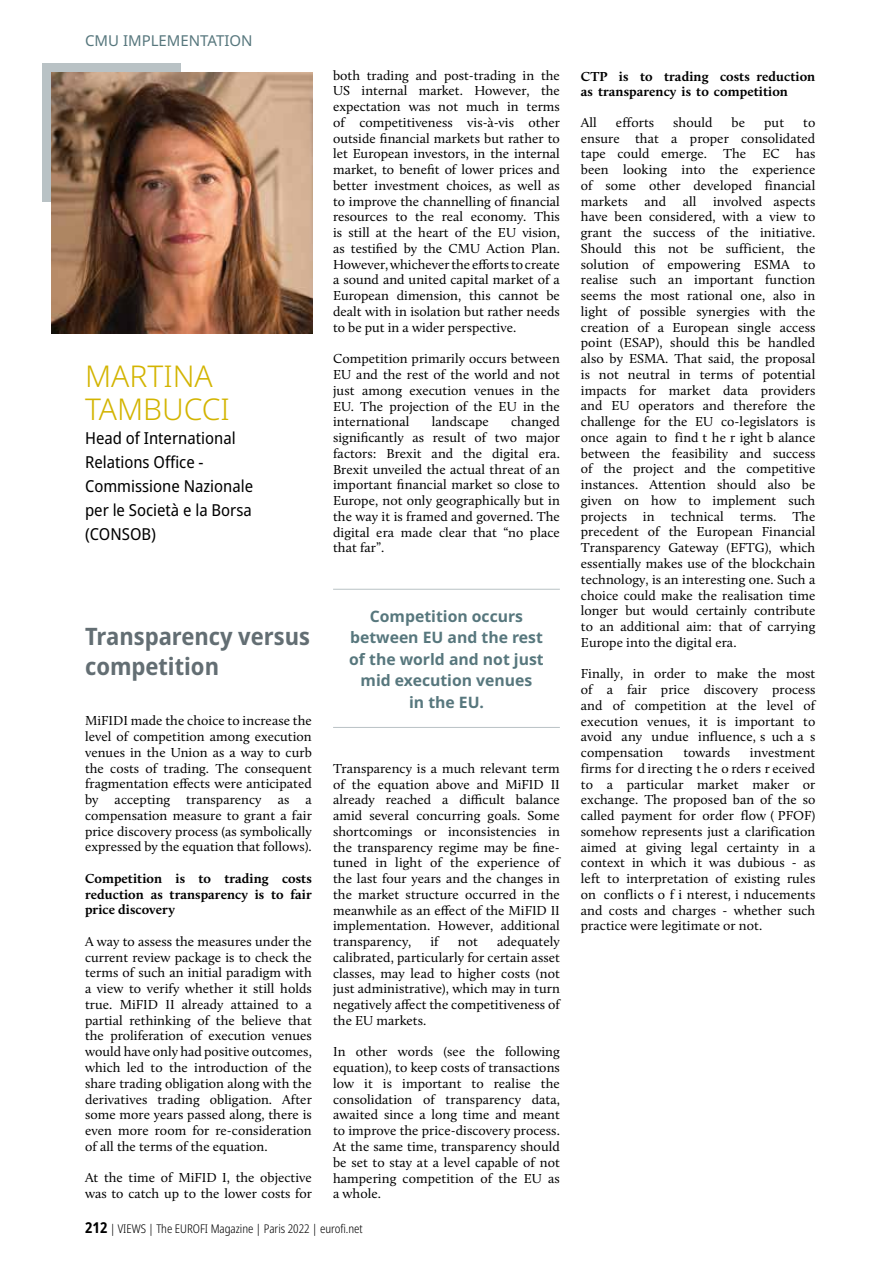
<style>
.page{position:relative;width:893px;height:1263px;background:#fff}
.page>*{position:absolute;margin:0;border:0;box-sizing:border-box;transform-origin:0 0}
.t1{font:300 30px/33px "Noto Sans";color:#d3b400}
.t2{font:700 semi-condensed 24px/30px "Noto Sans";color:#636e73}
.t3{font:semi-condensed 16.5px/24px "Noto Sans";color:#000}
.t4{font:700 15.75px/21.6px "Noto Sans";color:#57777d;text-align:center}
.t5{font:15px "Noto Sans";color:#57777d}
.t6{font:13.5px/15.8px "Calluna";letter-spacing:.005em;color:#000;text-align:justify}
.t7{font:700 13.5px/15.8px "Calluna";letter-spacing:.005em;color:#000;text-align:justify}
.t8{font:300 condensed 12px "Noto Sans";color:#000}
.s1{font-weight:700;font-size:15px}
</style>
<div class="page">
<div style="left:43px;top:64px;width:138px;height:138px;background:#b9c2c5"></div>
<img style="left:51px;top:72px;width:262px;height:262px">
<hr style="left:333px;top:589px;width:227px;height:1px;background:#b9c2c5">
<hr style="left:333px;top:727px;width:227px;height:1px;background:#b9c2c5">
<p class="t5" style="left:85px;top:30px;width:169px">CMU IMPLEMENTATION</p>
<h1 class="t1" style="left:85px;top:360px;width:146px">MARTINA<br>TAMBUCCI</h1>
<p class="t3" style="left:85px;top:427px;width:170px">Head of International<br>Relations Office -<br>Commissione Nazionale per le Società e la Borsa (CONSOB)</p>
<p class="t6" style="left:333px;top:67px;width:228px">both trading and post-trading in the US internal market. However, the expectation was not much in terms of competitiveness vis-à-vis other outside financial markets but rather to let European investors, in the internal market, to benefit of lower prices and better investment choices, as well as to improve the channelling of financial resources to the real economy. This is still at the heart of the EU vision, as testified by the CMU Action Plan.<br>However, whichever the efforts to create a sound and united capital market of a European dimension, this cannot be dealt with in isolation but rather needs to be put in a wider perspective.</p>
<p class="t6" style="left:333px;top:351px;width:228px">Competition primarily occurs between EU and the rest of the world and not just among execution venues in the EU. The projection of the EU in the international</p>
<p class="t6" style="left:333px;top:414px;width:228px;text-indent:178px">changed significantly as result of two major factors: Brexit and the digital era.<br>Brexit unveiled the actual threat of an important financial market so close to Europe, not only geographically but in the way it is framed and governed. The digital era made clear that “no place that far”.</p>
<p class="t6" style="left:432px;top:414px;width:59px">landscape</p>
<h2 class="t2" style="left:85px;top:622px;width:226px">Transparency versus competition</h2>
<p class="t6" style="left:85px;top:713px;width:228px">MiFIDI made the choice to increase the level of competition among execution venues in the Union as a way to curb the costs of trading. The consequent fragmentation effects were anticipated by accepting transparency as a compensation measure to grant a fair price discovery process (as symbolically expressed by the equation that follows).</p>
<p class="t7" style="left:85px;top:870px;width:228px">Competition is to trading costs reduction as transparency is to fair price discovery</p>
<p class="t6" style="left:85px;top:933px;width:228px">A way to assess the measures under the current review package is to check the terms of such an initial paradigm with a view to verify whether it still holds true. MiFID II already attained to a partial rethinking of the believe that the proliferation of execution venues would have only had positive outcomes, which led to the introduction of the share trading obligation along with the derivatives trading obligation. After some more years passed along, there is even more room for re-consideration of all the terms of the equation.</p>
<p class="t6" style="left:85px;top:1170px;width:228px">At the time of MiFID I, the objective was to catch up to the lower costs for</p>
<p class="t4" style="left:349px;top:605px;width:196px">Competition occurs between EU and the rest of the world and not just mid execution venues<br>in the EU.</p>
<p class="t6" style="left:333px;top:760px;width:228px">Transparency is a much relevant term of the equation above and MiFID II already reached a difficult balance amid several concurring goals. Some shortcomings or inconsistencies in the transparency regime may be fine&shy;tuned in light of the experience of the last four years and the changes in the market structure occurred in the meanwhile as an effect of the MiFID II implementation. However, additional transparency,</p>
<p class="t6" style="left:333px;top:934px;width:228px;text-indent:164px">adequately calibrated, particularly for certain asset classes, may lead to higher costs (not just administrative), which may in turn negatively affect the competitiveness of the EU markets.</p>
<p class="t6" style="left:333px;top:1044px;width:228px">In other words (see the following equation), to keep costs of transactions low it is important to realise the consolidation of transparency data, awaited since a long time and meant to improve the price-discovery process.<br>At the same time, transparency should be set to stay at a level capable of not hampering competition of the EU as a whole.</p>
<p class="t6" style="left:430px;top:934px;width:10px">if</p>
<p class="t6" style="left:458px;top:934px;width:22px">not</p>
<p class="t8" style="left:85px;top:1220px;width:279px"><span class="s1">212</span> | VIEWS | The EUROFI Magazine | Paris 2022 | eurofi.net</p>
<p class="t7" style="left:581px;top:68px;width:236px;line-height:15.1px">CTP is to trading costs reduction as transparency is to competition</p>
<p class="t6" style="left:581px;top:114px;width:18px">All</p>
<p class="t6" style="left:616px;top:114px;width:40px">efforts</p>
<p class="t6" style="left:673px;top:114px;width:41px">should</p>
<p class="t6" style="left:732px;top:114px;width:15px">be</p>
<p class="t6" style="left:764px;top:114px;width:21px">put</p>
<p class="t6" style="left:581px;top:114px;width:236px;text-indent:222px">to ensure that a proper consolidated tape could emerge. The EC has been looking into the experience of some other developed financial markets and all involved aspects have been considered, with a view to grant the success of the initiative.<br>Should this not be sufficient, the solution of empowering ESMA to realise such an important function seems the most rational one, also in light of possible synergies with the creation of a European single access point (ESAP), should this be handled also by ESMA. That said, the proposal is not neutral in terms of potential impacts for market data providers and EU operators and therefore the challenge for the EU co-legislators is once again to find t he r ight b alance between the feasibility and success of the project and the competitive instances. Attention should also be given on how to implement such projects in technical terms. The precedent of the European Financial Transparency Gateway (EFTG), which essentially makes use of the blockchain technology, is an interesting one. Such a choice could make the realisation time longer but would certainly contribute to an additional aim: that of carrying Europe into the digital era.</p>
<p class="t6" style="left:581px;top:666px;width:236px">Finally, in order to make the most of a fair price discovery process and of competition at the level of execution venues, it is important to avoid any undue influence, s uch a s compensation</p>
<p class="t6" style="left:683px;top:744px;width:48px">towards</p>
<p class="t6" style="left:581px;top:744px;width:236px;text-indent:169px">investment firms for d irecting t he o rders r eceived to a particular market maker or exchange. The proposed ban of the so called payment for order flow ( PFOF) somehow represents just a clarification aimed at giving legal certainty in a context in which it was dubious - as left to interpretation of existing rules on conflicts o f i nterest, i nducements and costs and charges - whether such practice were legitimate or not.</p>
</div>
